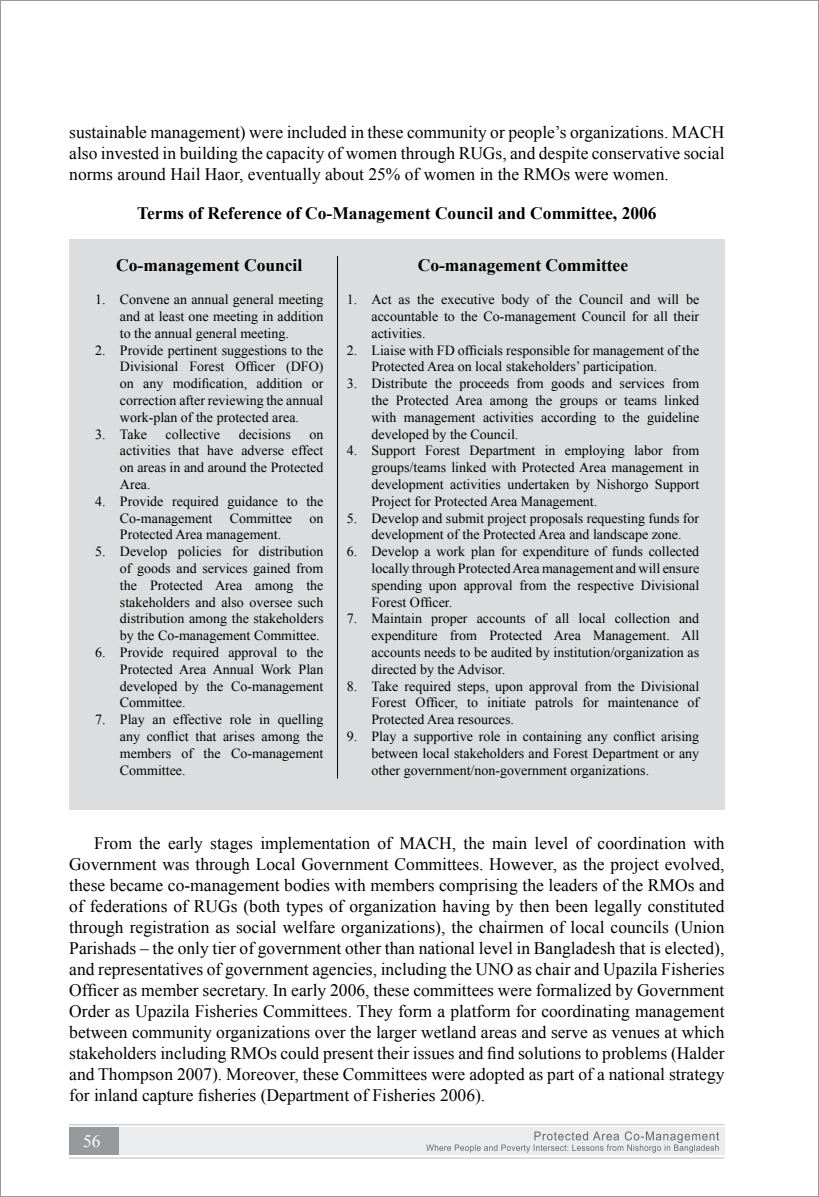
<style>
.page{position:relative;width:819px;height:1197px;background:#fff}
.page>*{position:absolute;margin:0;border:0;box-sizing:border-box;transform-origin:0 0}
.t1{font:17.5px/21px "Times New Roman";color:#000;text-align:justify}
.t2{font:700 17.5px "Times New Roman";color:#000}
.t3{font:17.5px "Times New Roman";color:#fff}
.t4{font:14px/16.8px "Times New Roman";color:#000;text-align:justify}
</style>
<div class="page">
<div style="left:69px;top:1128px;width:655px;height:27px;background:#ebeced"></div>
<div style="left:69px;top:1128px;width:49px;height:27px;background:#979a9c"></div>
<svg style="left:426px;top:1131px;width:293px;height:22px"></svg>
<hr style="left:69px;top:1158px;width:656px;height:1px;background:#bcbdc0">
<hr style="left:69px;top:1124px;width:655px;height:1px;background:#bcbdc0">
<div style="left:69px;top:240px;width:655px;height:570px;background:#dcddde"></div>
<hr style="left:337px;top:256px;width:1px;height:523px;background:#000">
<p class="t1" style="left:69px;top:122px;width:657px">sustainable management) were included in these community or people’s organizations. MACH also invested in building the capacity of women through RUGs, and despite conservative social norms around Hail Haor, eventually about 25% of women in the RMOs were women.</p>
<p class="t2" style="left:137px;top:201px;width:521px">Terms of Reference of Co-Management Council and Committee, 2006</p>
<p class="t2" style="left:116px;top:253px;width:188px">Co-management Council</p>
<p class="t4" style="left:120px;top:291px;width:205px;text-indent:-25px">1. Convene an annual general meeting and at least one meeting in addition to the annual general meeting.</p>
<p class="t4" style="left:120px;top:341px;width:205px;text-indent:-25px">2. Provide pertinent suggestions to the Divisional Forest Officer (DFO) on any modification, addition or correction after reviewing the annual work-plan of the protected area.</p>
<p class="t4" style="left:95px;top:425px;width:53px">3. Take</p>
<p class="t4" style="left:166px;top:425px;width:56px">collective</p>
<p class="t4" style="left:239px;top:425px;width:54px">decisions</p>
<p class="t2" style="left:418px;top:253px;width:212px">Co-management Committee</p>
<p class="t4" style="left:371px;top:291px;width:329px;text-indent:-25px">1. Act as the executive body of the Council and will be accountable to the Co-management Council for all their activities.</p>
<p class="t4" style="left:371px;top:341px;width:329px;text-indent:-25px">2. Liaise with FD officials responsible for management of the<br>Protected Area on local stakeholders’ participation.</p>
<p class="t4" style="left:371px;top:375px;width:329px;text-indent:-25px">3. Distribute the proceeds from goods and services from the Protected Area among the groups or teams linked with management activities according to the guideline developed by the Council.</p>
<p class="t4" style="left:371px;top:442px;width:329px;text-indent:-25px">4. Support Forest Department in employing labor from groups/teams linked with Protected Area management in development activities undertaken by Nishorgo Support Project for Protected Area Management.</p>
<p class="t4" style="left:347px;top:509px;width:354px;text-align:center">5. Develop and submit project proposals requesting funds for development of the Protected Area and landscape zone.</p>
<p class="t4" style="left:371px;top:543px;width:329px;text-indent:-25px">6. Develop a work plan for expenditure of funds collected locally through Protected Area management and will ensure spending upon approval from the respective Divisional Forest Officer.</p>
<p class="t4" style="left:371px;top:610px;width:329px;text-indent:-25px">7. Maintain proper accounts of all local collection and expenditure from Protected Area Management. All accounts needs to be audited by institution/organization as directed by the Advisor.</p>
<p class="t4" style="left:371px;top:677px;width:329px;text-indent:-25px">8. Take required steps, upon approval from the Divisional Forest Officer, to initiate patrols for maintenance of Protected Area resources.</p>
<p class="t4" style="left:371px;top:728px;width:329px;text-indent:-25px">9. Play a supportive role in containing any conflict arising between local stakeholders and Forest Department or any other government/non-government organizations.</p>
<p class="t4" style="left:120px;top:425px;width:205px;text-indent:190px">on activities that have adverse effect on areas in and around the Protected Area.</p>
<p class="t4" style="left:120px;top:492px;width:205px;text-indent:-25px">4. Provide required guidance to the Co-management Committee on Protected Area management.</p>
<p class="t4" style="left:120px;top:543px;width:205px;text-indent:-25px">5. Develop policies for distribution of goods and services gained from the Protected Area among the stakeholders and also oversee such distribution among the stakeholders by the Co-management Committee.</p>
<p class="t4" style="left:120px;top:644px;width:205px;text-indent:-25px">6. Provide required approval to the Protected Area Annual Work Plan developed by the Co-management Committee.</p>
<p class="t4" style="left:120px;top:711px;width:205px;text-indent:-25px">7. Play an effective role in quelling any conflict that arises among the members of the Co-management Committee.</p>
<p class="t1" style="left:69px;top:832px;width:657px;text-indent:25px">From the early stages implementation of MACH, the main level of coordination with Government was through Local Government Committees. However, as the project evolved, these became co-management bodies with members comprising the leaders of the RMOs and of federations of RUGs (both types of organization having by then been legally constituted through registration as social welfare organizations), the chairmen of local councils (Union Parishads – the only tier of government other than national level in Bangladesh that is elected), and representatives of government agencies, including the UNO as chair and Upazila Fisheries Officer as member secretary. In early 2006, these committees were formalized by Government Order as Upazila Fisheries Committees. They form a platform for coordinating management between community organizations over the larger wetland areas and serve as venues at which stakeholders including RMOs could present their issues and find solutions to problems (Halder and Thompson 2007). Moreover, these Committees were adopted as part of a national strategy for inland capture fisheries (Department of Fisheries 2006).</p>
<p class="t3" style="left:83px;top:1129px;width:19px">56</p>
</div>
